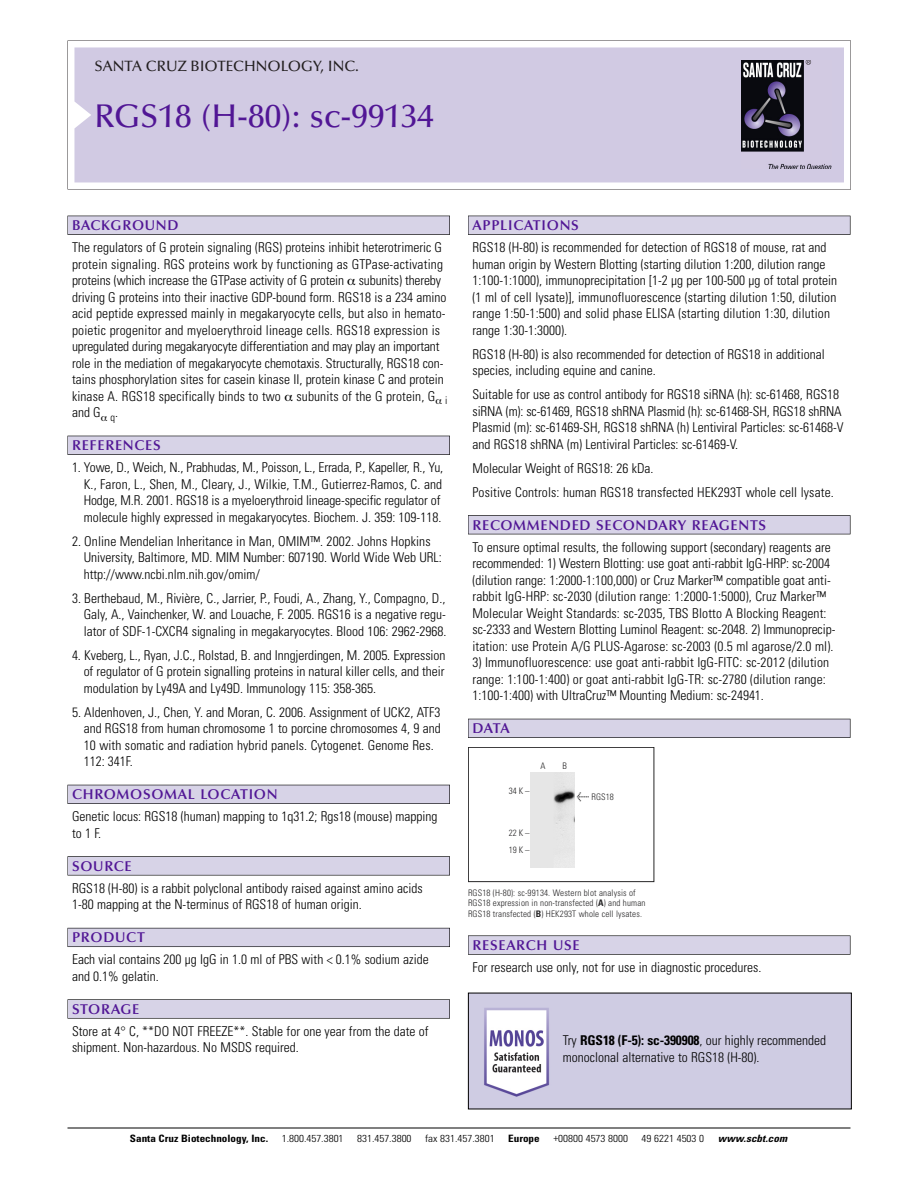
<style>
.page{position:relative;width:918px;height:1188px;background:#fff}
.page>*{position:absolute;margin:0;border:0;box-sizing:border-box;transform-origin:0 0}
.t1{font:500 33px "Optima";color:#511695}
.t2{font:500 15px "Optima";color:#231f20}
.t3{font:600 14.25px "Optima";letter-spacing:.05em;color:#511695}
.t4{font:300 condensed 13.5px/16.5px "Univers";color:#000}
.t5{font:300 condensed 10.2px "Univers";color:#000;scale:1.1 1}
.t6{font:700 condensed 10.2px "Univers";color:#000;scale:1.1 1}
.t7{font:italic 700 condensed 10.2px "Univers";letter-spacing:.005em;color:#000;scale:1.1 1}
.t8{font:9px/10.5px "Univers Condensed Light+ZGABMH";letter-spacing:.015em;color:#272627}
.s1{font-family:"Meta Plus Book Roman+CKIDJQ";font-size:10.5px}
.s2{font-family:"Univers Condensed Bold+EELHKX"}
.s3{font-weight:700}
</style>
<div class="page">
<svg style="left:68px;top:40px;width:783px;height:149px"></svg>
<div style="left:74px;top:47px;width:770px;height:135px;background:#d1cae3"></div>
<img style="left:741px;top:60px;width:90px;height:108px">
<div style="left:68px;top:216px;width:382px;height:19px;background:#525155"></div>
<div style="left:68px;top:216px;width:381px;height:18px;background:#d7d3e7"></div>
<div style="left:68px;top:436px;width:382px;height:19px;background:#515055"></div>
<div style="left:68px;top:436px;width:381px;height:18px;background:#d7d3e7"></div>
<div style="left:68px;top:785px;width:382px;height:19px;background:#525158"></div>
<div style="left:68px;top:785px;width:381px;height:18px;background:#d7d3e7"></div>
<div style="left:68px;top:856px;width:382px;height:19px;background:#575759"></div>
<div style="left:68px;top:857px;width:381px;height:18px;background:#d7d3e7"></div>
<div style="left:68px;top:928px;width:382px;height:19px;background:#5b5a62"></div>
<div style="left:68px;top:928px;width:381px;height:18px;background:#d7d3e7"></div>
<div style="left:68px;top:999px;width:382px;height:20px;background:#626263"></div>
<div style="left:68px;top:1000px;width:381px;height:18px;background:#d7d3e7"></div>
<div style="left:468px;top:216px;width:382px;height:19px;background:#525155"></div>
<div style="left:468px;top:216px;width:382px;height:18px;background:#d7d3e7"></div>
<div style="left:468px;top:515px;width:382px;height:19px;background:#525155"></div>
<div style="left:468px;top:516px;width:382px;height:18px;background:#d7d3e7"></div>
<div style="left:468px;top:719px;width:382px;height:19px;background:#525158"></div>
<div style="left:468px;top:719px;width:382px;height:18px;background:#d7d3e7"></div>
<svg style="left:468px;top:935px;width:382px;height:20px"></svg>
<div style="left:468px;top:936px;width:382px;height:18px;background:#d7d3e7"></div>
<hr style="left:68px;top:1128px;width:782px;height:1px;background:#000">
<img style="left:470px;top:995px;width:380px;height:112px">
<div style="left:468px;top:747px;width:186px;height:135px;border:1px solid #272627"></div>
<img style="left:531px;top:772px;width:44px;height:95px">
<p class="t2" style="left:94px;top:61px;width:266px">SANTA CRUZ BIOTECHNOLOGY, INC.</p>
<h1 class="t1" style="left:94px;top:103px;width:341px">RGS18 (H-80): sc-99134</h1>
<p class="t3" style="left:72px;top:219px;width:108px">BACKGROUND</p>
<p class="t4" style="left:72px;top:240px;width:377px">The regulators of G protein signaling (RGS) proteins inhibit heterotrimeric G protein signaling. RGS proteins work by functioning as GTPase-activating proteins (which increase the GTPase activity of G protein subunits) thereby driving G proteins into their inactive GDP-bound form. RGS18 is a 234 amino acid peptide expressed mainly in megakaryocyte cells, but also in hemato&shy;poietic progenitor and myeloerythroid lineage cells. RGS18 expression is upregulated during megakaryocyte differentiation and may play an important role in the mediation of megakaryocyte chemotaxis. Structurally, RGS18 con&shy;tains phosphorylation sites for casein kinase II, protein kinase C and protein kinase A. RGS18 specifically binds to two subunits of the G protein, G <sub>i </sub>and G <sub>q</sub>.</p>
<p class="t3" style="left:72px;top:440px;width:90px">REFERENCES</p>
<p class="t4" style="left:84px;top:460px;width:361px;text-indent:-12px">1. Yowe, D., Weich, N., Prabhudas, M., Poisson, L., Errada, P., Kapeller, R., Yu, K., Faron, L., Shen, M., Cleary, J., Wilkie, T.M., Gutierrez-Ramos, C. and Hodge, M.R. 2001. RGS18 is a myeloerythroid lineage-specific regulator of molecule highly expressed in megakaryocytes. Biochem. J. 359: 109-118.</p>
<p class="t4" style="left:84px;top:534px;width:360px;text-indent:-12px">2. Online Mendelian Inheritance in Man, OMIM™. 2002. Johns Hopkins<br>University, Baltimore, MD. MIM Number: 607190. World Wide Web URL: http://www.ncbi.nlm.nih.gov/omim/</p>
<p class="t4" style="left:84px;top:591px;width:364px;text-align:justify;text-indent:-12px">3. Berthebaud, M., Rivière, C., Jarrier, P., Foudi, A., Zhang, Y., Compagno, D., Galy, A., Vainchenker, W. and Louache, F. 2005. RGS16 is a negative regu&shy;lator of SDF-1-CXCR4 signaling in megakaryocytes. Blood 106: 2962-2968.</p>
<p class="t4" style="left:84px;top:648px;width:363px;text-align:justify;text-indent:-12px">4. Kveberg, L., Ryan, J.C., Rolstad, B. and Inngjerdingen, M. 2005. Expression of regulator of G protein signalling proteins in natural killer cells, and their modulation by Ly49A and Ly49D. Immunology 115: 358-365.</p>
<p class="t4" style="left:84px;top:705px;width:359px;text-indent:-12px">5. Aldenhoven, J., Chen, Y. and Moran, C. 2006. Assignment of UCK2, ATF3 and RGS18 from human chromosome 1 to porcine chromosomes 4, 9 and 10 with somatic and radiation hybrid panels. Cytogenet. Genome Res.<br>112: 341F.</p>
<p class="t3" style="left:72px;top:789px;width:207px">CHROMOSOMAL LOCATION</p>
<p class="t4" style="left:72px;top:809px;width:367px">Genetic locus: RGS18 (human) mapping to 1q31.2; Rgs18 (mouse) mapping to 1 F.</p>
<p class="t3" style="left:72px;top:860px;width:61px">SOURCE</p>
<p class="t4" style="left:72px;top:881px;width:352px">RGS18 (H-80) is a rabbit polyclonal antibody raised against amino acids<br>1-80 mapping at the N-terminus of RGS18 of human origin.</p>
<p class="t3" style="left:72px;top:932px;width:74px">PRODUCT</p>
<p class="t4" style="left:72px;top:952px;width:358px">Each vial contains 200 µg IgG in 1.0 ml of PBS with &lt; 0.1% sodium azide and 0.1% gelatin.</p>
<p class="t3" style="left:72px;top:1003px;width:69px">STORAGE</p>
<p class="t4" style="left:72px;top:1024px;width:358px">Store at 4° C, **DO NOT FREEZE**. Stable for one year from the date of shipment. Non-hazardous. No MSDS required.</p>
<p class="t3" style="left:473px;top:219px;width:108px">APPLICATIONS</p>
<p class="t4" style="left:473px;top:240px;width:366px">RGS18 (H-80) is recommended for detection of RGS18 of mouse, rat and human origin by Western Blotting (starting dilution 1:200, dilution range 1:100-1:1000), immunoprecipitation [1-2 µg per 100-500 µg of total protein (1 ml of cell lysate)], immunofluorescence (starting dilution 1:50, dilution range 1:50-1:500) and solid phase ELISA (starting dilution 1:30, dilution range 1:30-1:3000).</p>
<p class="t4" style="left:473px;top:347px;width:354px">RGS18 (H-80) is also recommended for detection of RGS18 in additional species, including equine and canine.</p>
<p class="t4" style="left:473px;top:387px;width:373px">Suitable for use as control antibody for RGS18 siRNA (h): sc-61468, RGS18 siRNA (m): sc-61469, RGS18 shRNA Plasmid (h): sc-61468-SH, RGS18 shRNA Plasmid (m): sc-61469-SH, RGS18 shRNA (h) Lentiviral Particles: sc-61468-V and RGS18 shRNA (m) Lentiviral Particles: sc-61469-V.</p>
<p class="t4" style="left:473px;top:457px;width:363px;line-height:24px">Molecular Weight of RGS18: 26 kDa.<br>Positive Controls: human RGS18 transfected HEK293T whole cell lysate.</p>
<p class="t3" style="left:473px;top:519px;width:295px">RECOMMENDED SECONDARY REAGENTS</p>
<p class="t4" style="left:473px;top:540px;width:364px">To ensure optimal results, the following support (secondary) reagents are recommended: 1) Western Blotting: use goat anti-rabbit IgG-HRP: sc-2004 (dilution range: 1:2000-1:100,000) or Cruz Marker™ compatible goat anti&shy;rabbit IgG-HRP: sc-2030 (dilution range: 1:2000-1:5000), Cruz Marker™ Molecular Weight Standards: sc-2035, TBS Blotto A Blocking Reagent: sc-2333 and Western Blotting Luminol Reagent: sc-2048. 2) Immunoprecip&shy;itation: use Protein A/G PLUS-Agarose: sc-2003 (0.5 ml agarose/2.0 ml).</p>
<p class="t4" style="left:473px;top:655px;width:358px">3) Immunofluorescence: use goat anti-rabbit IgG-FITC: sc-2012 (dilution range: 1:100-1:400) or goat anti-rabbit IgG-TR: sc-2780 (dilution range:<br>1:100-1:400) with UltraCruz™ Mounting Medium: sc-24941.</p>
<p class="t3" style="left:473px;top:723px;width:39px">DATA</p>
<p class="t8" style="left:509px;top:787px;width:22px">34K–</p>
<p class="t8" style="left:509px;top:825px;width:22px;line-height:16.6px">22K–<br>19K–</p>
<p class="t8" style="left:540px;top:761px;width:7px">A</p>
<p class="t8" style="left:563px;top:761px;width:6px">B</p>
<p class="t8" style="left:577px;top:793px;width:39px"><span class="s1">&lt;</span> RGS18</p>
<p class="t8" style="left:468px;top:888px;width:179px">RGS18 (H-80): sc-99134. Western blot analysis of<br>RGS18 expression in non-transfected (<span class="s2">A</span>) and human<br>RGS18 transfected (<span class="s2">B</span>) HEK293T whole cell lysates.</p>
<p class="t3" style="left:473px;top:939px;width:109px">RESEARCH USE</p>
<p class="t4" style="left:473px;top:960px;width:290px">For research use only, not for use in diagnostic procedures.</p>
<p class="t4" style="left:563px;top:1034px;width:265px">Try <span class="s3">RGS18 (F-5): sc-390908</span>, our highly recommended monoclonal alternative to RGS18 (H-80).</p>
<p class="t6" style="left:130px;top:1135px;width:127px">Santa Cruz Biotechnology, Inc.</p>
<p class="t5" style="left:282px;top:1135px;width:58px">1.800.457.3801</p>
<p class="t5" style="left:357px;top:1135px;width:51px">831.457.3800</p>
<p class="t5" style="left:425px;top:1135px;width:65px">fax 831.457.3801</p>
<p class="t6" style="left:508px;top:1135px;width:30px">Europe</p>
<p class="t5" style="left:553px;top:1135px;width:69px">+00800 4573 8000</p>
<p class="t5" style="left:642px;top:1135px;width:58px">49 6221 4503 0</p>
<p class="t7" style="left:718px;top:1135px;width:64px">www.scbt.com</p>
</div>
